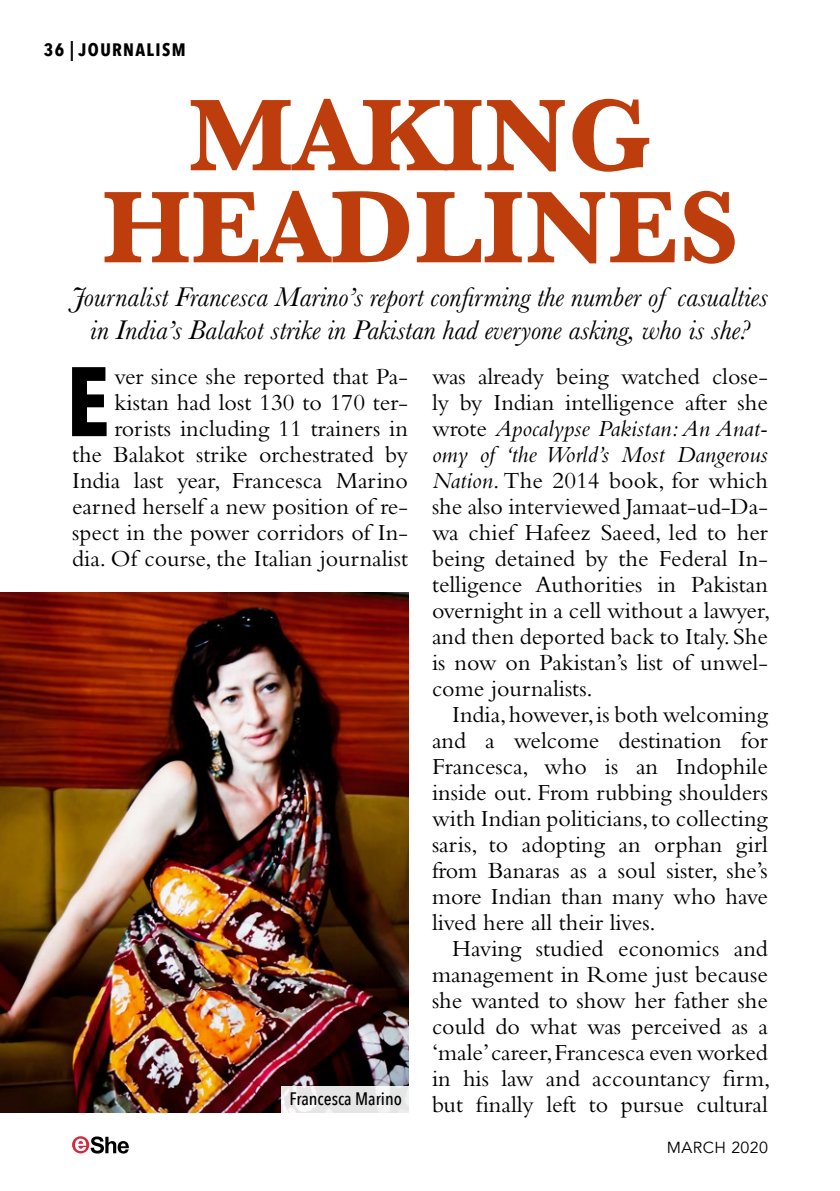
<style>
.page{position:relative;width:840px;height:1191px;background:#fff}
.page>*{position:absolute;margin:0;border:0;box-sizing:border-box;transform-origin:0 0}
.headline{font:700 106px "Baskerville";color:#bd3d0c}
.body{font:700 97.4px "Avenir Next Condensed";color:#000}
.intro{font:italic 28px/33.6px "Baskerville";color:#000;text-align:center}
.body-2{font:24px/26px "Bembo Std";color:#000;text-align:justify}
.blurb_caps{font:600 20px "Avenir Next Condensed";color:#000}
.photo_cap{font:500 18px "Avenir Next Condensed";color:#000}
.slug{font:700 18px "Avenir Next Condensed";letter-spacing:.075em;color:#000}
.t1{font:16px "Avenir";letter-spacing:.025em;color:#000}
.s1{font-style:italic}
</style>
<div class="page">
<svg style="left:72px;top:1136px;width:17px;height:17px"></svg>
<svg style="left:75px;top:1136px;width:54px;height:17px"></svg>
<img style="left:0;top:592px;width:408px;height:520px">
<svg style="left:281px;top:1086px;width:128px;height:26px;fill:#e6e5e5"></svg>
<p class="slug" style="left:44px;top:39px;width:22px">36</p>
<p class="blurb_caps" style="left:70px;top:32px;width:6px">|</p>
<p class="slug" style="left:79px;top:39px;width:108px">JOURNALISM</p>
<p class="headline" style="left:188px;top:62px;width:464px">MAKING</p>
<p class="headline" style="left:102px;top:154px;width:638px">HEADLINES</p>
<p class="intro" style="left:72px;top:280px;width:697px">Journalist Francesca Marino’s report confirming the number of casualties in India’s Balakot strike in Pakistan had everyone asking, who is she?</p>
<p class="body" style="left:66px;top:342px;width:45px">E</p>
<p class="body-2" style="left:72px;top:363px;width:337px;text-align:right">ver since she reported that Pa&shy;kistan had lost 130 to 170 ter&shy;rorists including 11 trainers in<br>the Balakot strike orchestrated by India last year, Francesca Marino earned herself a new position of re&shy;spect in the power corridors of In&shy;dia. Of course, the Italian journalist</p>
<p class="body-2" style="left:432px;top:363px;width:339px">was already being watched close&shy;ly by Indian intelligence after she wrote <span class="s1">Apocalypse Pakistan: An Anat&shy;omy of ‘the World’s Most Dangerous Nation</span>. The 2014 book, for which she also interviewed Jamaat-ud-Da&shy;wa chief Hafeez Saeed, led to her being detained by the Federal In&shy;telligence Authorities in Pakistan overnight in a cell without a lawyer, and then deported back to Italy. She is now on Pakistan’s list of unwel&shy;come journalists.</p>
<p class="body-2" style="left:432px;top:701px;width:337px;text-indent:20px">India, however, is both welcoming and a welcome destination for Francesca, who is an Indophile inside out. From rubbing shoulders with Indian politicians, to collecting saris, to adopting an orphan girl from Banaras as a soul sister, she’s more Indian than many who have lived here all their lives.</p>
<p class="body-2" style="left:432px;top:935px;width:339px;text-indent:20px">Having studied economics and management in Rome just because she wanted to show her father she could do what was perceived as a ‘male’ career, Francesca even worked in his law and accountancy firm, but finally left to pursue cultural</p>
<p class="photo_cap" style="left:289px;top:1088px;width:114px">Francesca Marino</p>
<p class="t1" style="left:666px;top:1138px;width:103px">MARCH 2020</p>
</div>
